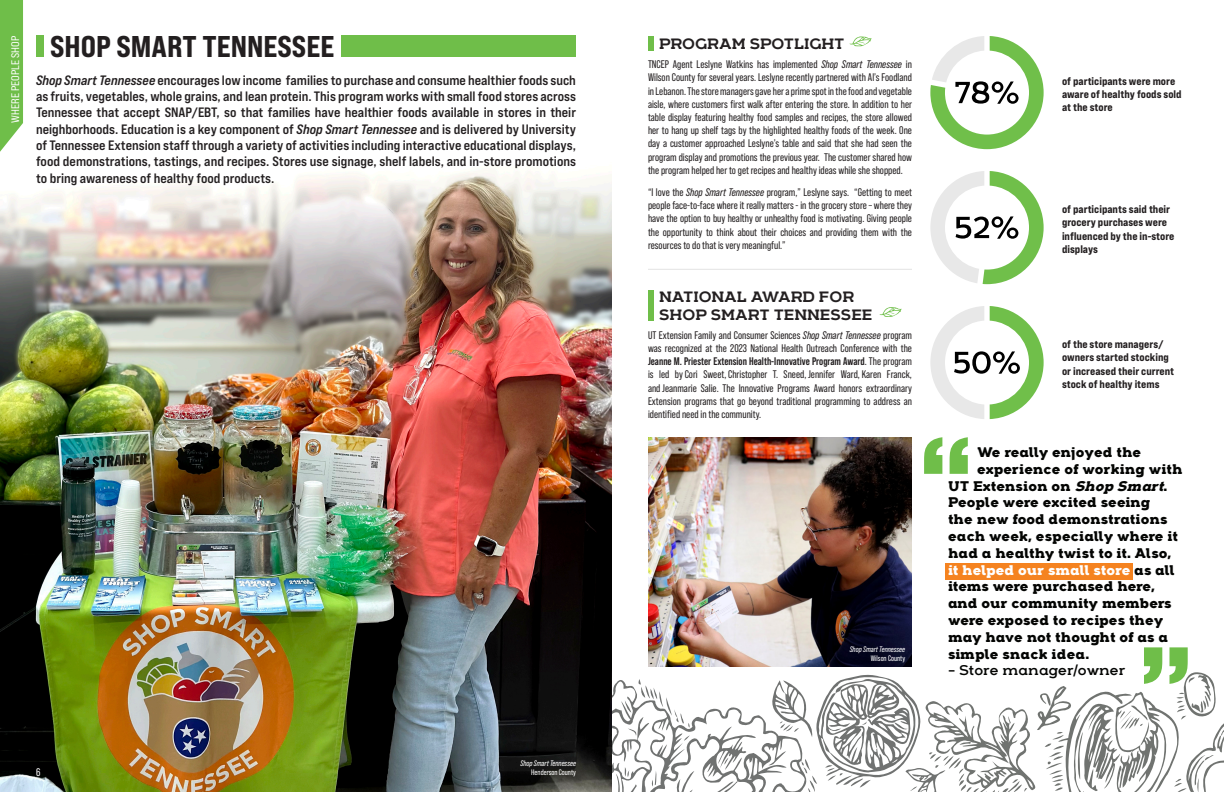
<style>
.page{position:relative;width:1224px;height:792px;background:#fff}
.page>*{position:absolute;margin:0;border:0;box-sizing:border-box;transform-origin:0 0}
.t1{font:100px "Akzidenz Grotesk BE Super";color:#6fbe49}
.t2{font:30px "Bebas Neue Pro Exp Eb";color:#231f20}
.t3{font:700 15px/18px "Arkibal Serif";color:#231f20}
.t4{font:800 14px "Arkibal Serif";color:#040503}
.t5{font:800 14px "Arkibal Serif";color:#fff}
.t6{font:14px "Arkibal Serif";color:#040503}
.t7{font:13.6px/16.3px "Bebas Neue Pro Exp Bd";color:#231f20;text-align:justify}
.t8{font:11px/13.2px "Bebas Neue Pro";color:#231f20;text-align:justify}
.t9{font:11px/13.2px "Bebas Neue Pro Exp Eb";color:#231f20}
.t10{font:11px "Bebas Neue Pro Exp Rg";color:#fff}
.t11{font:11px "Bebas Neue Pro";color:#fff}
.t12{font:italic 8px "Bebas Neue Pro";color:#fff}
.t13{font:8px "Bebas Neue Pro";color:#fff}
.s1{font-family:"Bebas Neue Pro Exp Bd It"}
.s2{font-style:italic}
.s3{font-weight:700}
.s4{color:#040503}
</style>
<div class="page">
<div style="left:945px;top:563px;width:188px;height:16px;background:#f58320"></div>
<img style="left:0;top:35px;width:612px;height:757px">
<div style="left:36px;top:36px;width:8px;height:21px;background:#6fbe49"></div>
<div style="left:341px;top:36px;width:235px;height:21px;background:#6fbe49"></div>
<svg style="left:0;top:0;width:23px;height:152px;background:#7cc45a"></svg>
<div style="left:648px;top:290px;width:6px;height:31px;background:#6fbe49"></div>
<svg style="left:879px;top:307px;width:23px;height:10px"></svg>
<hr style="left:648px;top:269px;width:264px;height:1px;background:#e3e3e3">
<div style="left:648px;top:36px;width:6px;height:14px;background:#6fbe49"></div>
<svg style="left:849px;top:36px;width:23px;height:10px"></svg>
<svg style="left:930px;top:36px;width:114px;height:113px"></svg>
<svg style="left:930px;top:171px;width:114px;height:113px"></svg>
<svg style="left:930px;top:306px;width:114px;height:113px"></svg>
<img style="left:648px;top:437px;width:264px;height:230px">
<svg style="left:553px;top:672px;width:671px;height:120px"></svg>
<p class="t10" style="left:8px;top:123px;width:88px;rotate:-90deg">WHERE PEOPLE SHOP</p>
<p class="t2" style="left:50px;top:28px;width:286px">SHOP SMART TENNESSEE</p>
<p class="t7" style="left:36px;top:71px;width:542px"><span class="s1">Shop Smart Tennessee</span> encourages low income families to purchase and consume healthier foods such as fruits, vegetables, whole grains, and lean protein. This program works with small food stores across Tennessee that accept SNAP/EBT, so that families have healthier foods available in stores in their neighborhoods. Education is a key component of <span class="s1">Shop Smart Tennessee</span> and is delivered by University of Tennessee Extension staff through a variety of activities including interactive educational displays, food demonstrations, tastings, and recipes. Stores use signage, shelf labels, and in-store promotions to bring awareness of healthy food products.</p>
<p class="t12" style="left:520px;top:759px;width:57px">Shop Smart Tennessee</p>
<p class="t11" style="left:36px;top:766px;width:6px">6</p>
<p class="t13" style="left:531px;top:768px;width:46px">Henderson County</p>
<p class="t3" style="left:659px;top:34px;width:187px">PROGRAM SPOTLIGHT</p>
<p class="t8" style="left:648px;top:58px;width:266px">TNCEP Agent Leslyne Watkins has implemented <span class="s2">Shop Smart Tennessee</span> in Wilson County for several years. Leslyne recently partnered with Al’s Foodland in Lebanon. The store managers gave her a prime spot in the food and vegetable aisle, where customers first walk after entering the store. In addition to her table display featuring healthy food samples and recipes, the store allowed her to hang up shelf tags by the highlighted healthy foods of the week. One day a customer approached Leslyne’s table and said that she had seen the program display and promotions the previous year. The customer shared how the program helped her to get recipes and healthy ideas while she shopped.</p>
<p class="t8" style="left:648px;top:185px;width:266px">“I love the <span class="s2">Shop Smart Tennessee</span> program,” Leslyne says. “Getting to meet people face-to-face where it really matters - in the grocery store – where they have the option to buy healthy or unhealthy food is motivating. Giving people the opportunity to think about their choices and providing them with the resources to do that is very meaningful.”</p>
<p class="t9" style="left:1062px;top:74px;width:121px">of participants were more aware of healthy foods sold at the store</p>
<p class="t9" style="left:1062px;top:203px;width:114px">of participants said their grocery purchases were influenced by the in-store displays</p>
<p class="t3" style="left:659px;top:287px;width:215px">NATIONAL AWARD FOR<br>SHOP SMART TENNESSEE</p>
<p class="t8" style="left:648px;top:328px;width:266px">UT Extension Family and Consumer Sciences <span class="s2">Shop Smart Tennessee</span> program was recognized at the 2023 National Health Outreach Conference with the <span class="s3">Jeanne M. Priester Extension Health-Innovative Program Award</span>. The program is led by Cori Sweet, Christopher T. Sneed, Jennifer Ward, Karen Franck, and Jeanmarie Salie. The Innovative Programs Award honors extraordinary Extension programs that go beyond traditional programming to address an identified need in the community.</p>
<p class="t12" style="left:850px;top:645px;width:57px">Shop Smart Tennessee</p>
<p class="t13" style="left:871px;top:654px;width:36px">Wilson County</p>
<p class="t9" style="left:1062px;top:338px;width:114px">of the store managers/ owners started stocking or increased their current stock of healthy items</p>
<p class="t1" style="left:920px;top:415px;width:54px">“</p>
<p class="t4" style="left:977px;top:442px;width:166px">We really enjoyed the</p>
<p class="t4" style="left:977px;top:458px;width:207px">experience of working with</p>
<p class="t4" style="left:948px;top:475px;width:222px">UT Extension on <span class="s2">ShopSmart</span>.</p>
<p class="t4" style="left:948px;top:492px;width:204px">People were excited seeing</p>
<p class="t4" style="left:948px;top:509px;width:221px">the new food demonstrations</p>
<p class="t4" style="left:948px;top:526px;width:232px">each week, especially where it</p>
<p class="t4" style="left:948px;top:542px;width:225px">had a healthy twist to it. Also,</p>
<p class="t5" style="left:948px;top:559px;width:228px">it helped our small store <span class="s4">as all</span></p>
<p class="t4" style="left:948px;top:576px;width:209px">items were purchased here,</p>
<p class="t4" style="left:948px;top:593px;width:225px">and our community members</p>
<p class="t4" style="left:948px;top:610px;width:217px">were exposed to recipes they</p>
<p class="t4" style="left:948px;top:626px;width:222px">may have not thought of as a</p>
<p class="t4" style="left:948px;top:643px;width:143px">simple snack idea.</p>
<p class="t6" style="left:948px;top:661px;width:179px">– Store manager/owner</p>
<p class="t1" style="left:1140px;top:625px;width:54px">”</p>
</div>
